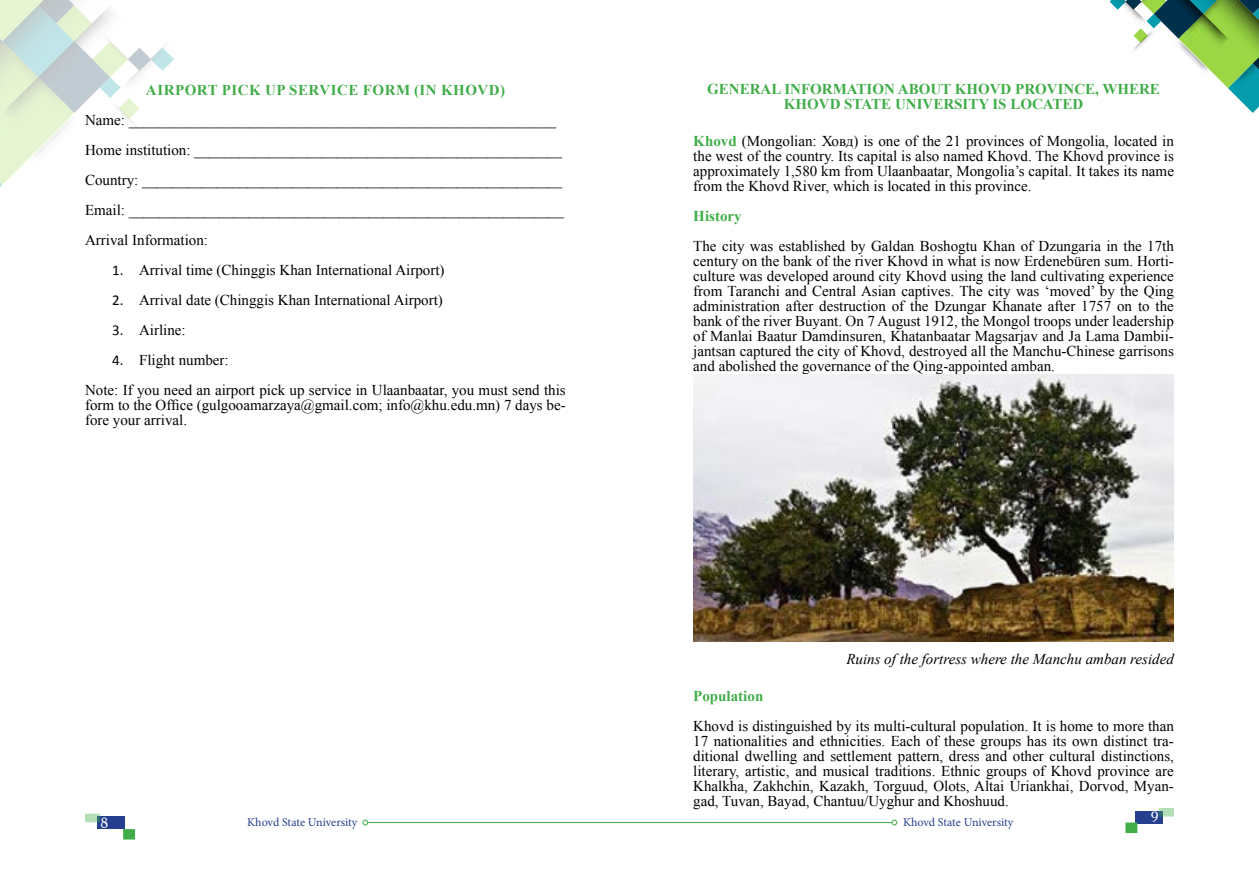
<style>
.page{position:relative;width:1259px;height:893px;background:#fff}
.page>*{position:absolute;margin:0;border:0;box-sizing:border-box;transform-origin:0 0}
.t1{font:15px/15px "Times New Roman";color:#000}
.t2{font:700 15px/15px "Times New Roman";color:#41ad49;text-align:center}
.t3{font:italic 15px "Times New Roman";color:#000}
.t4{font:15px "MAK Academy";color:#fff}
.t5{font:12px "Minion Pro";letter-spacing:-.005em;color:#25408f}
.s1{font-family:"Calibri"}
.s2{font-weight:700;color:#41ad49}
</style>
<div class="page">
<div style="left:97px;top:816px;width:28px;height:13px;background:#25408f"></div>
<div style="left:1135px;top:811px;width:28px;height:13px;background:#25408f"></div>
<svg style="left:85px;top:814px;width:15px;height:8px"></svg>
<svg style="left:1158px;top:808px;width:16px;height:9px"></svg>
<div style="left:123px;top:829px;width:12px;height:10px;background:#41ad49;border:2px solid #41ad49"></div>
<div style="left:1125px;top:822px;width:12px;height:11px;background:#41ad49;border:2px solid #41ad49"></div>
<hr style="left:368px;top:822px;width:262px;height:1px;background:#41ad49">
<svg style="left:363px;top:820px;width:5px;height:5px"></svg>
<hr style="left:629px;top:822px;width:262px;height:1px;background:#41ad49">
<svg style="left:891px;top:820px;width:6px;height:5px"></svg>
<svg style="left:0;top:0;width:174px;height:187px"></svg>
<img style="left:99px;top:37px;width:17px;height:12px">
<img style="left:103px;top:41px;width:13px;height:14px">
<img style="left:92px;top:30px;width:15px;height:15px">
<img style="left:47px;top:101px;width:25px;height:25px">
<img style="left:0;top:43px;width:38px;height:49px">
<img style="left:38px;top:92px;width:24px;height:24px">
<img style="left:24px;top:77px;width:29px;height:29px">
<img style="left:693px;top:375px;width:481px;height:266px">
<svg style="left:1109px;top:0;width:150px;height:113px"></svg>
<img style="left:1243px;top:64px;width:16px;height:20px">
<p class="t2" style="left:146px;top:82px;width:23px">AIRPORT</p>
<p class="t2" style="left:222px;top:82px;width:21px">PICK</p>
<p class="t2" style="left:265px;top:82px;width:44px">UP SERVICE</p>
<p class="t2" style="left:363px;top:82px;width:23px">FORM</p>
<p class="t2" style="left:414px;top:82px;width:52px">(IN KHOVD</p>
<p class="t2" style="left:500px;top:82px;width:6px">)</p>
<p class="t1" style="left:85px;top:105px;width:480px;line-height:30px">Name: _________________________________________________________ Home institution: _________________________________________________ Country: ________________________________________________________ Email: __________________________________________________________ Arrival Information:</p>
<p class="t1" style="left:112px;top:262px;width:334px"><span class="s1">1.</span> Arrival time (Chinggis Khan International Airport)</p>
<p class="t1" style="left:112px;top:292px;width:332px"><span class="s1">2.</span> Arrival date (Chinggis Khan International Airport)</p>
<p class="t1" style="left:112px;top:322px;width:75px"><span class="s1">3.</span> Airline:</p>
<p class="t1" style="left:85px;top:345px;width:482px;line-height:30px;text-indent:27px"><span class="s1">4.</span> Flight number:<br>Note: If you need an airport pick up service in Ulaanbaatar, you must send this</p>
<p class="t1" style="left:85px;top:397px;width:482px">form to the Office (gulgooamarzaya@gmail.com; info@khu.edu.mn) 7 days be&shy;fore your arrival.</p>
<p class="t2" style="left:707px;top:81px;width:454px">GENERAL INFORMATION ABOUT KHOVD PROVINCE, WHERE<br>KHOVD STATE UNIVERSITY IS LOCATED</p>
<p class="t1" style="left:693px;top:133px;width:482px;text-align:justify"><span class="s2">KHOVD</span> (Mongolian: Ховд) is one of the 21 provinces of Mongolia, located in the west of the country. Its capital is also named Khovd. The Khovd province is approximately 1,580 km from Ulaanbaatar, Mongolia’s capital. It takes its name from the Khovd River, which is located in this province.</p>
<p class="t2" style="left:693px;top:208px;width:50px">HISTORY</p>
<p class="t1" style="left:693px;top:238px;width:482px;text-align:justify">The city was established by Galdan Boshogtu Khan of Dzungaria in the 17th century on the bank of the river Khovd in what is now Erdenebüren sum. Horti&shy;culture was developed around city Khovd using the land cultivating experience from Taranchi and Central Asian captives. The city was ‘moved’ by the Qing administration after destruction of the Dzungar Khanate after 1757 on to the bank of the river Buyant. On 7 August 1912, the Mongol troops under leadership of Manlai Baatur Damdinsuren, Khatanbaatar Magsarjav and Ja Lama Dambii&shy;jantsan captured the city of Khovd, destroyed all the Manchu-Chinese garrisons and abolished the governance of the Qing-appointed amban.</p>
<p class="t3" style="left:846px;top:648px;width:329px">Ruins of the fortress where the Manchu amban resided</p>
<p class="t2" style="left:693px;top:688px;width:72px">POPULATION</p>
<p class="t1" style="left:693px;top:718px;width:482px;text-align:justify">Khovd is distinguished by its multi-cultural population. It is home to more than 17 nationalities and ethnicities. Each of these groups has its own distinct tra&shy;ditional dwelling and settlement pattern, dress and other cultural distinctions, literary, artistic, and musical traditions. Ethnic groups of Khovd province are Khalkha, Zakhchin, Kazakh, Torguud, Olots, Altai Uriankhai, Dorvod, Myan&shy;gad, Tuvan, Bayad, Chantuu/Uyghur and Khoshuud.</p>
<p class="t4" style="left:100px;top:813px;width:9px">8</p>
<p class="t5" style="left:247px;top:814px;width:112px">Khovd State University</p>
<p class="t5" style="left:903px;top:814px;width:112px">Khovd State University</p>
<p class="t4" style="left:1151px;top:808px;width:9px">9</p>
</div>
